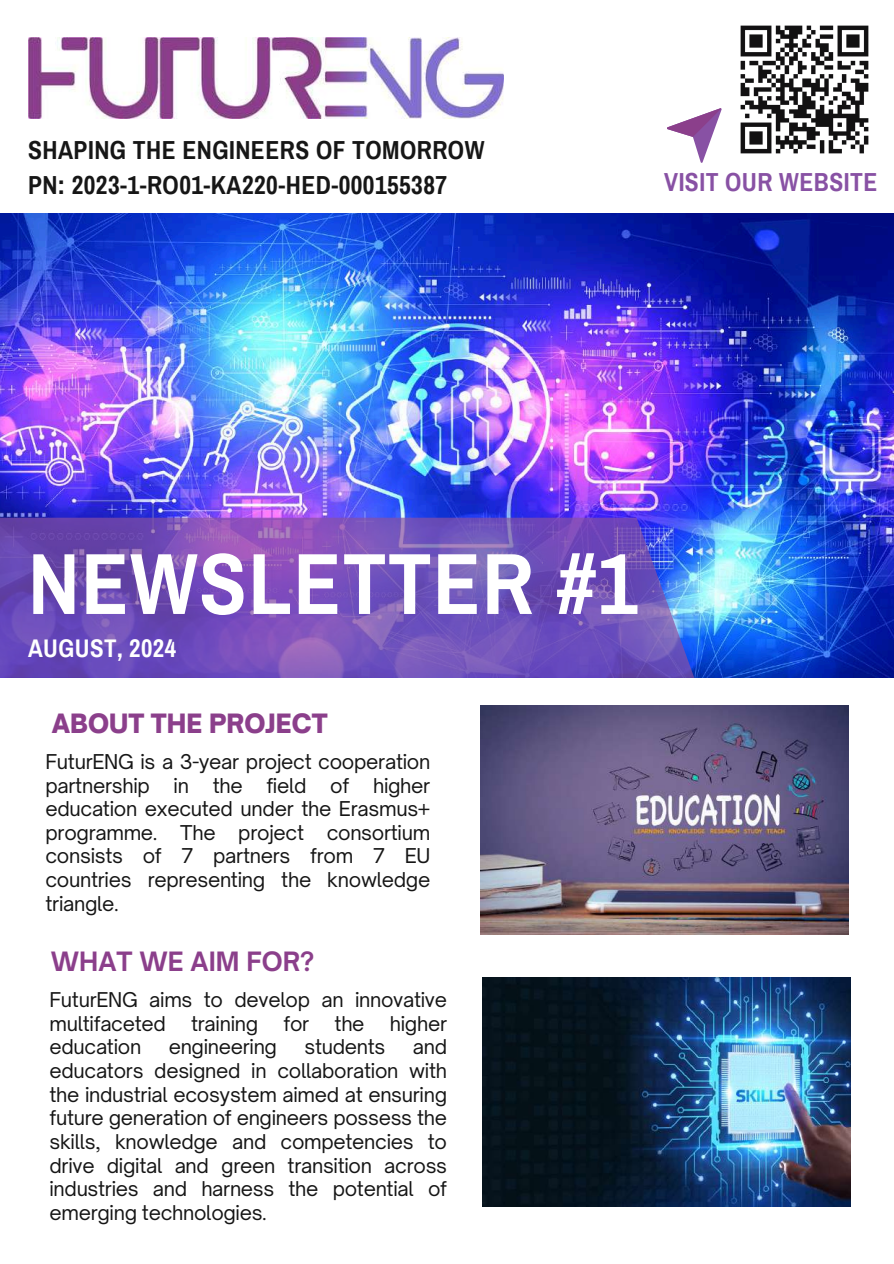
<style>
.page{position:relative;width:894px;height:1264px;background:#fff}
.page>*{position:absolute;margin:0;border:0;box-sizing:border-box;transform-origin:0 0}
.t1{font:700 87px "Archivo Narrow";letter-spacing:.02em;color:#fff}
.t2{font:700 25.5px/34.8px "Archivo Narrow";letter-spacing:.02em;color:#161616}
.t3{font:900 25.5px "Open Sauce One";color:#8b3f8b}
.t4{font:700 25.5px "Archivo Narrow";letter-spacing:.02em;color:#8851a4}
.t5{font:700 25.5px "Open Sauce One";color:#8b3f8b}
.t6{font:700 24.9px "Archivo Narrow";letter-spacing:.02em;color:#fff}
.t7{font:19.5px/23.7px "Open Sauce One";letter-spacing:-.015em;color:#161616;text-align:justify}
</style>
<div class="page">
<img style="left:0;top:213px;width:893px;height:464px">
<svg style="left:0;top:517px;width:694px;height:161px;background:#7151ba"></svg>
<img style="left:480px;top:705px;width:368px;height:229px">
<img style="left:482px;top:977px;width:368px;height:229px">
<img style="left:740px;top:25px;width:129px;height:129px">
<img style="left:28px;top:38px;width:475px;height:81px">
<svg style="left:667px;top:108px;width:54px;height:55px"></svg>
<h2 class="t2" style="left:28px;top:133px;width:457px">SHAPING THE ENGINEERS OF TOMORROW<br>PN: 2023-1-RO01-KA220-HED-000155387</h2>
<h2 class="t4" style="left:664px;top:169px;width:214px">VISIT OUR WEBSITE</h2>
<h1 class="t1" style="left:28px;top:537px;width:610px">NEWSLETTER #1</h1>
<p class="t6" style="left:28px;top:635px;width:149px">AUGUST, 2024</p>
<h2 class="t3" style="left:52px;top:707px;width:277px">ABOUT THE PROJECT</h2>
<p class="t7" style="left:45px;top:749px;width:386px">FuturENG is a 3-year project cooperation partnership in the field of higher education executed under the Erasmus+ programme. The project consortium consists of 7 partners from 7 EU countries representing the knowledge triangle.</p>
<h2 class="t5" style="left:51px;top:945px;width:265px">WHAT WE AIM FOR?</h2>
<p class="t7" style="left:49px;top:987px;width:399px">FuturENG aims to develop an innovative multifaceted</p>
<p class="t7" style="left:191px;top:1011px;width:68px">training</p>
<p class="t7" style="left:283px;top:1011px;width:27px">for</p>
<p class="t7" style="left:334px;top:1011px;width:31px">the</p>
<p class="t7" style="left:390px;top:1011px;width:59px">higher</p>
<p class="t7" style="left:49px;top:1035px;width:93px">education</p>
<p class="t7" style="left:169px;top:1035px;width:110px">engineering</p>
<p class="t7" style="left:304px;top:1035px;width:82px">students</p>
<p class="t7" style="left:49px;top:1035px;width:399px;text-indent:363px">and educators designed in collaboration with the industrial ecosystem aimed at ensuring future generation of engineers possess the skills, knowledge and competencies to drive digital and green transition across industries and harness the potential of emerging technologies.</p>
</div>
